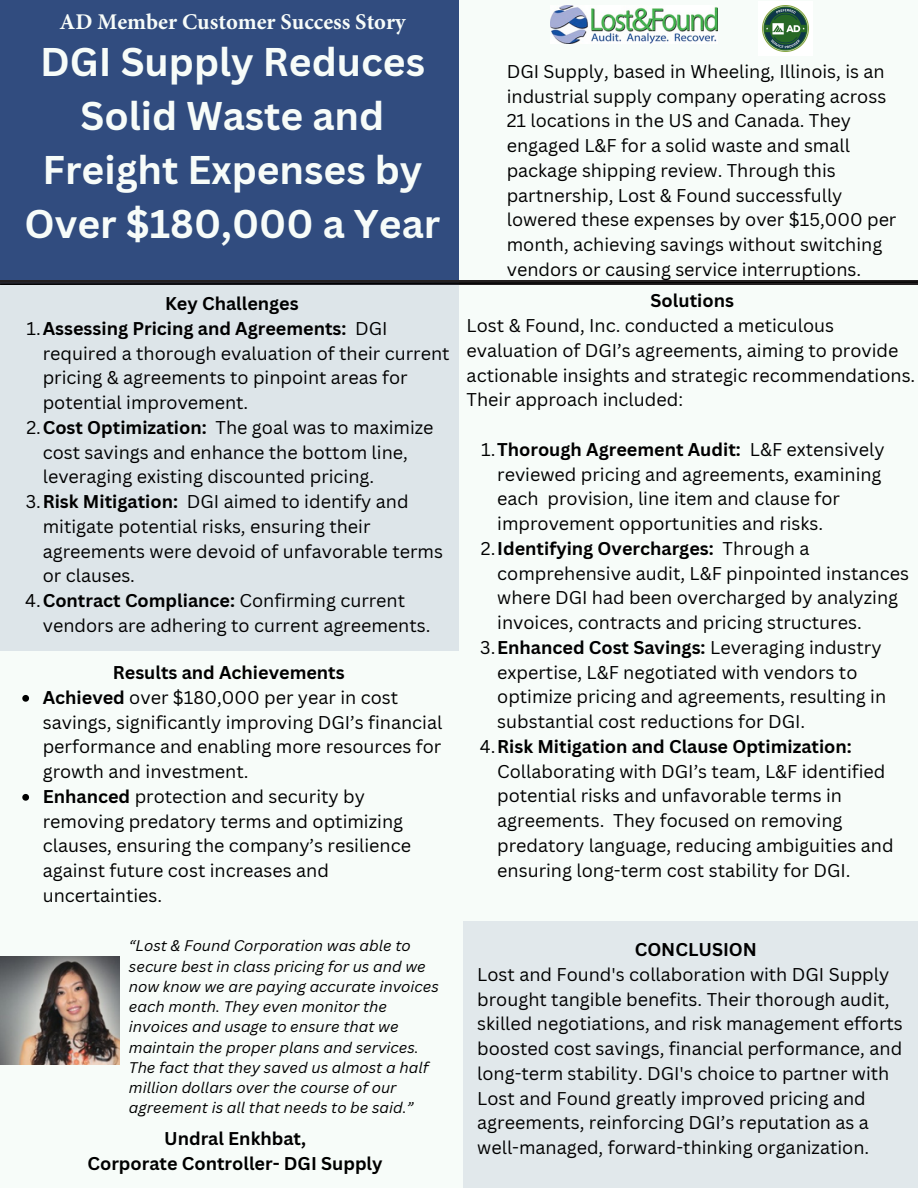
<style>
.page{position:relative;width:918px;height:1188px;background:#f7fcf9}
.page>*{position:absolute;margin:0;border:0;box-sizing:border-box;transform-origin:0 0}
.t1{font:700 39px/54px "Canva Sans";color:#f7fcf9;text-align:center}
.t2{font:700 22.5px "Minion Pro";color:#f7fcf9}
.t3{font:18px/24.8px "Canva Sans";color:#000}
.t4{font:700 18px "Canva Sans";color:#000}
.t5{font:italic 15px/20.2px "Canva Sans";color:#000}
.s1{font-weight:700}
</style>
<div class="page">
<div style="left:0;top:0;width:459px;height:282px;background:#314c7f"></div>
<hr style="left:0;top:280px;width:918px;height:4px;background:#231f20">
<img style="left:0;top:956px;width:119px;height:109px">
<div style="left:0;top:282px;width:459px;height:369px;background:#dde5e9"></div>
<svg style="left:0;top:281px;width:918px;height:4px"></svg>
<div style="left:463px;top:921px;width:455px;height:267px;background:#e1e8eb"></div>
<img style="left:550px;top:5px;width:168px;height:38px">
<svg style="left:22px;top:695px;width:7px;height:7px"></svg>
<svg style="left:22px;top:794px;width:7px;height:7px"></svg>
<img style="left:762px;top:5px;width:47px;height:47px">
<p class="t2" style="left:60px;top:6px;width:348px">AD Member Customer Success Story</p>
<p class="t1" style="left:24px;top:34px;width:417px">DGI Supply Reduces<br>Solid Waste and<br>Freight Expenses by<br>Over $180,000 a Year</p>
<p class="t4" style="left:165px;top:291px;width:135px">Key Challenges</p>
<p class="t3" style="left:43px;top:316px;width:408px;text-indent:-16px">1.<span class="s1">Assessing Pricing and Agreements:</span> DGI required a thorough evaluation of their current pricing &amp; agreements to pinpoint areas for potential improvement.</p>
<p class="t3" style="left:43px;top:415px;width:392px;text-indent:-16px">2.<span class="s1">Cost Optimization:</span> The goal was to maximize cost savings and enhance the bottom line, leveraging existing discounted pricing.</p>
<p class="t3" style="left:43px;top:489px;width:402px;text-indent:-17px">3.<span class="s1">Risk Mitigation:</span> DGI aimed to identify and mitigate potential risks, ensuring their agreements were devoid of unfavorable terms or clauses.</p>
<p class="t3" style="left:43px;top:588px;width:389px;text-indent:-17px">4.<span class="s1">Contract Compliance:</span> Confirming current vendors are adhering to current agreements.</p>
<p class="t4" style="left:113px;top:660px;width:233px">Results and Achievements</p>
<p class="t3" style="left:43px;top:685px;width:401px"><span class="s1">Achieved</span> over $180,000 per year in cost savings, significantly improving DGI’s financial performance and enabling more resources for growth and investment.</p>
<p class="t3" style="left:43px;top:784px;width:370px"><span class="s1">Enhanced</span> protection and security by removing predatory terms and optimizing clauses, ensuring the company’s resilience against future cost increases and uncertainties.</p>
<p class="t5" style="left:129px;top:936px;width:312px">“Lost &amp; Found Corporation was able to secure best in class pricing for us and we now know we are paying accurate invoices each month. They even monitor the invoices and usage to ensure that we maintain the proper plans and services.<br>The fact that they saved us almost a half million dollars over the course of our agreement is all that needs to be said.”</p>
<p class="t4" style="left:164px;top:1126px;width:143px">Undral Enkhbat,</p>
<p class="t4" style="left:88px;top:1151px;width:297px">Corporate Controller- DGI Supply</p>
<p class="t3" style="left:507px;top:59px;width:391px">DGI Supply, based in Wheeling, Illinois, is an industrial supply company operating across 21 locations in the US and Canada. They engaged L&amp;F for a solid waste and small package shipping review. Through this partnership, Lost &amp; Found successfully lowered these expenses by over $15,000 per month, achieving savings without switching vendors or causing service interruptions.</p>
<p class="t4" style="left:651px;top:288px;width:85px">Solutions</p>
<p class="t3" style="left:467px;top:313px;width:450px">Lost &amp; Found, Inc. conducted a meticulous evaluation of DGI’s agreements, aiming to provide actionable insights and strategic recommendations.<br>Their approach included:</p>
<p class="t3" style="left:497px;top:436px;width:389px;text-indent:-16px">1.<span class="s1">Thorough Agreement Audit:</span> L&amp;F extensively reviewed pricing and agreements, examining each provision, line item and clause for improvement opportunities and risks.</p>
<p class="t3" style="left:497px;top:535px;width:413px;text-indent:-16px">2.<span class="s1">Identifying Overcharges:</span> Through a comprehensive audit, L&amp;F pinpointed instances where DGI had been overcharged by analyzing invoices, contracts and pricing structures.</p>
<p class="t3" style="left:497px;top:634px;width:390px;text-indent:-17px">3.<span class="s1">Enhanced Cost Savings:</span> Leveraging industry expertise, L&amp;F negotiated with vendors to optimize pricing and agreements, resulting in substantial cost reductions for DGI.</p>
<p class="t3" style="left:497px;top:733px;width:398px;text-indent:-17px">4.<span class="s1">Risk Mitigation and Clause Optimization:<br></span>Collaborating with DGI’s team, L&amp;F identified potential risks and unfavorable terms in agreements. They focused on removing predatory language, reducing ambiguities and ensuring long-term cost stability for DGI.</p>
<p class="t4" style="left:635px;top:937px;width:124px">CONCLUSION</p>
<p class="t3" style="left:477px;top:961px;width:427px">Lost and Found's collaboration with DGI Supply brought tangible benefits. Their thorough audit, skilled negotiations, and risk management efforts boosted cost savings, financial performance, and long-term stability. DGI's choice to partner with Lost and Found greatly improved pricing and agreements, reinforcing DGI’s reputation as a well-managed, forward-thinking organization.</p>
</div>
